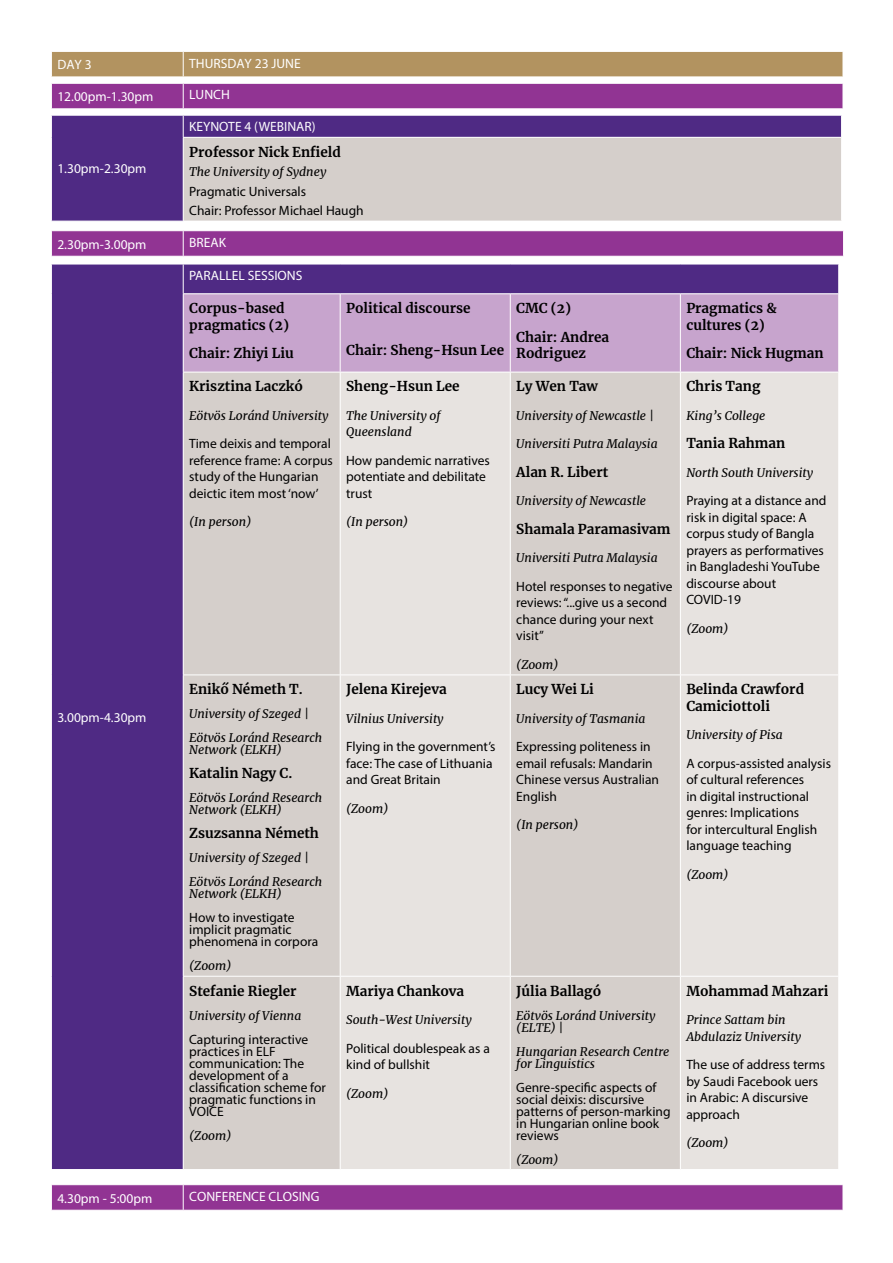
<style>
.page{position:relative;width:893px;height:1263px;background:#fff}
.page>*{position:absolute;margin:0;border:0;box-sizing:border-box;transform-origin:0 0}
.t1{font:13.5px/16.5px "Myriad Pro";color:#000}
.t2{font:700 13.5px/16.5px "Merriweather";color:#000}
.t3{font:13.5px "Myriad Pro";color:#fff}
.t4{font:italic 12px/12px "Merriweather";color:#000}
</style>
<div class="page">
<svg style="left:51px;top:1185px;width:792px;height:25px;background:#943995"></svg>
<svg style="left:51px;top:231px;width:793px;height:25px;background:#933895"></svg>
<div style="left:52px;top:265px;width:786px;height:904px;background:#4f2a84"></div>
<div style="left:184px;top:294px;width:654px;height:78px;background:#c7a4cd"></div>
<div style="left:184px;top:373px;width:156px;height:796px;background:#d5cfcb"></div>
<svg style="left:341px;top:373px;width:497px;height:796px;background:#e0dcd8"></svg>
<svg style="left:183px;top:264px;width:1px;height:29px"></svg>
<svg style="left:838px;top:264px;width:1px;height:29px"></svg>
<hr style="left:183px;top:293px;width:157px;height:1px;background:#fff">
<hr style="left:183px;top:294px;width:1px;height:78px;background:#fff">
<hr style="left:340px;top:293px;width:170px;height:1px;background:#fff">
<hr style="left:340px;top:294px;width:1px;height:78px;background:#fff">
<hr style="left:510px;top:293px;width:170px;height:1px;background:#fff">
<hr style="left:510px;top:294px;width:1px;height:78px;background:#fff">
<hr style="left:680px;top:293px;width:159px;height:1px;background:#fff">
<hr style="left:680px;top:294px;width:1px;height:78px;background:#fff">
<hr style="left:183px;top:372px;width:157px;height:1px;background:#fff">
<hr style="left:183px;top:372px;width:1px;height:302px;background:#fff">
<hr style="left:340px;top:372px;width:170px;height:1px;background:#fff">
<hr style="left:340px;top:372px;width:1px;height:302px;background:#fff">
<hr style="left:510px;top:372px;width:170px;height:1px;background:#fff">
<hr style="left:510px;top:372px;width:1px;height:302px;background:#fff">
<hr style="left:680px;top:372px;width:159px;height:1px;background:#fff">
<hr style="left:680px;top:372px;width:1px;height:302px;background:#fff">
<hr style="left:183px;top:674px;width:157px;height:1px;background:#fff">
<hr style="left:183px;top:675px;width:1px;height:301px;background:#fff">
<hr style="left:340px;top:674px;width:170px;height:1px;background:#fff">
<hr style="left:340px;top:675px;width:1px;height:301px;background:#fff">
<hr style="left:510px;top:674px;width:170px;height:1px;background:#fff">
<hr style="left:510px;top:675px;width:1px;height:301px;background:#fff">
<hr style="left:680px;top:674px;width:159px;height:1px;background:#fff">
<hr style="left:680px;top:675px;width:1px;height:301px;background:#fff">
<hr style="left:183px;top:976px;width:157px;height:1px;background:#fff">
<hr style="left:183px;top:976px;width:1px;height:193px;background:#fff">
<hr style="left:340px;top:976px;width:170px;height:1px;background:#fff">
<hr style="left:340px;top:976px;width:1px;height:193px;background:#fff">
<hr style="left:510px;top:976px;width:170px;height:1px;background:#fff">
<hr style="left:510px;top:976px;width:1px;height:193px;background:#fff">
<hr style="left:680px;top:976px;width:159px;height:1px;background:#fff">
<hr style="left:680px;top:976px;width:1px;height:193px;background:#fff">
<div style="left:51px;top:83px;width:792px;height:25px;background:#913493"></div>
<div style="left:52px;top:116px;width:789px;height:105px;background:#4f2a84"></div>
<div style="left:183px;top:137px;width:659px;height:84px;background:#d5cfcb"></div>
<svg style="left:51px;top:116px;width:1px;height:21px"></svg>
<svg style="left:183px;top:116px;width:1px;height:21px"></svg>
<svg style="left:841px;top:116px;width:1px;height:21px"></svg>
<hr style="left:183px;top:137px;width:659px;height:1px;background:#fff">
<hr style="left:183px;top:138px;width:1px;height:83px;background:#fff">
<hr style="left:841px;top:138px;width:1px;height:83px;background:#fff">
<svg style="left:51px;top:51px;width:792px;height:26px;background:#b69969"></svg>
<p class="t3" style="left:57px;top:56px;width:36px">DAY 3</p>
<p class="t3" style="left:189px;top:55px;width:113px">THURSDAY 23 JUNE</p>
<p class="t3" style="left:57px;top:88px;width:98px">12.00pm-1.30pm</p>
<p class="t3" style="left:189px;top:87px;width:42px">LUNCH</p>
<p class="t3" style="left:57px;top:160px;width:91px">1.30pm-2.30pm</p>
<p class="t3" style="left:189px;top:118px;width:128px">KEYNOTE 4 (WEBINAR)</p>
<p class="t2" style="left:189px;top:143px;width:153px">Professor Nick Enfield</p>
<p class="t4" style="left:189px;top:165px;width:139px">The University of Sydney</p>
<p class="t1" style="left:189px;top:181px;width:176px;line-height:19.5px">Pragmatic Universals<br>Chair: Professor Michael Haugh</p>
<p class="t3" style="left:57px;top:236px;width:91px">2.30pm-3.00pm</p>
<p class="t3" style="left:189px;top:234px;width:38px">BREAK</p>
<p class="t3" style="left:189px;top:267px;width:115px">PARALLEL SESSIONS</p>
<p class="t2" style="left:189px;top:300px;width:101px">Corpus-based pragmatics (2)</p>
<p class="t2" style="left:189px;top:345px;width:106px">Chair: Zhiyi Liu</p>
<p class="t2" style="left:189px;top:378px;width:115px">Krisztina Laczkó</p>
<p class="t4" style="left:189px;top:409px;width:141px">Eötvös Loránd University</p>
<p class="t1" style="left:189px;top:435px;width:145px">Time deixis and temporal reference frame: A corpus study of the Hungarian deictic item most ‘now’</p>
<p class="t4" style="left:189px;top:516px;width:64px">(In person)</p>
<p class="t2" style="left:346px;top:300px;width:126px">Political discourse</p>
<p class="t2" style="left:346px;top:342px;width:159px">Chair: Sheng-Hsun Lee</p>
<p class="t2" style="left:346px;top:378px;width:115px">Sheng-Hsun Lee</p>
<p class="t4" style="left:346px;top:407px;width:96px;line-height:16.5px">The University of<br>Queensland</p>
<p class="t1" style="left:346px;top:452px;width:145px">How pandemic narratives potentiate and debilitate trust</p>
<p class="t4" style="left:346px;top:516px;width:64px">(In person)</p>
<p class="t3" style="left:57px;top:709px;width:91px">3.00pm-4.30pm</p>
<p class="t2" style="left:189px;top:681px;width:115px">Enikő Németh T.</p>
<p class="t4" style="left:189px;top:701px;width:135px;line-height:24px">University of Szeged |<br>Eötvös Loránd Research</p>
<p class="t4" style="left:189px;top:743px;width:94px">Network (ELKH)</p>
<p class="t2" style="left:189px;top:765px;width:105px">Katalin Nagy C.</p>
<p class="t4" style="left:189px;top:791px;width:135px">Eötvös Loránd Research<br>Network (ELKH)</p>
<p class="t2" style="left:189px;top:825px;width:131px">Zsuzsanna Németh</p>
<p class="t4" style="left:189px;top:845px;width:135px;line-height:24px">University of Szeged |<br>Eötvös Loránd Research</p>
<p class="t4" style="left:189px;top:887px;width:94px">Network (ELKH)</p>
<p class="t1" style="left:189px;top:911px;width:131px;line-height:12px">How to investigate implicit pragmatic phenomena in corpora</p>
<p class="t4" style="left:189px;top:959px;width:44px">(Zoom)</p>
<p class="t2" style="left:189px;top:982px;width:109px">Stefanie Riegler</p>
<p class="t4" style="left:189px;top:1009px;width:114px">University of Vienna</p>
<p class="t1" style="left:189px;top:1033px;width:138px;line-height:12px">Capturing interactive practices in ELF communication: The development of a classification scheme for pragmatic functions in<br>VOICE</p>
<p class="t4" style="left:189px;top:1129px;width:44px">(Zoom)</p>
<p class="t3" style="left:57px;top:1190px;width:96px">4.30pm - 5:00pm</p>
<p class="t3" style="left:189px;top:1188px;width:132px">CONFERENCE CLOSING</p>
<p class="t2" style="left:346px;top:681px;width:102px">Jelena Kirejeva</p>
<p class="t4" style="left:346px;top:712px;width:99px">Vilnius University</p>
<p class="t1" style="left:346px;top:738px;width:151px">Flying in the government’s face: The case of Lithuania and Great Britain</p>
<p class="t4" style="left:346px;top:802px;width:44px">(Zoom)</p>
<p class="t2" style="left:346px;top:982px;width:120px">Mariya Chankova</p>
<p class="t4" style="left:346px;top:1013px;width:127px">South-West University</p>
<p class="t1" style="left:346px;top:1039px;width:145px">Political doublespeak as a kind of bullshit</p>
<p class="t4" style="left:346px;top:1087px;width:44px">(Zoom)</p>
<p class="t2" style="left:516px;top:294px;width:94px;line-height:28.5px">CMC (2)<br>Chair: Andrea</p>
<p class="t2" style="left:516px;top:345px;width:71px">Rodriguez</p>
<p class="t2" style="left:516px;top:378px;width:83px">Ly Wen Taw</p>
<p class="t4" style="left:516px;top:409px;width:139px">University of Newcastle |</p>
<p class="t4" style="left:516px;top:438px;width:143px">Universiti Putra Malaysia</p>
<p class="t2" style="left:516px;top:463px;width:93px">Alan R. Libert</p>
<p class="t4" style="left:516px;top:495px;width:131px">University of Newcastle</p>
<p class="t2" style="left:516px;top:520px;width:156px">Shamala Paramasivam</p>
<p class="t4" style="left:516px;top:552px;width:143px">Universiti Putra Malaysia</p>
<p class="t1" style="left:516px;top:578px;width:158px">Hotel responses to negative reviews: “...give us a second chance during your next visit”</p>
<p class="t4" style="left:516px;top:658px;width:44px">(Zoom)</p>
<p class="t2" style="left:516px;top:681px;width:79px">Lucy Wei Li</p>
<p class="t4" style="left:516px;top:712px;width:131px">University of Tasmania</p>
<p class="t1" style="left:516px;top:738px;width:144px">Expressing politeness in email refusals: Mandarin<br>Chinese versus Australian<br>English</p>
<p class="t4" style="left:516px;top:818px;width:64px">(In person)</p>
<p class="t2" style="left:516px;top:982px;width:86px">Júlia Ballagó</p>
<p class="t4" style="left:516px;top:1009px;width:141px">Eötvös Loránd University (ELTE) |</p>
<p class="t4" style="left:516px;top:1045px;width:155px">Hungarian Research Centre for Linguistics</p>
<p class="t1" style="left:516px;top:1081px;width:156px;line-height:12px">Genre-specific aspects of social deixis: discursive patterns of person-marking in Hungarian online book reviews</p>
<p class="t4" style="left:516px;top:1153px;width:44px">(Zoom)</p>
<p class="t2" style="left:686px;top:300px;width:92px">Pragmatics &amp; cultures (2)</p>
<p class="t2" style="left:686px;top:345px;width:139px">Chair: Nick Hugman</p>
<p class="t2" style="left:686px;top:378px;width:76px">Chris Tang</p>
<p class="t4" style="left:686px;top:409px;width:81px">King’s College</p>
<p class="t2" style="left:686px;top:435px;width:100px">Tania Rahman</p>
<p class="t4" style="left:686px;top:466px;width:128px">North South University</p>
<p class="t1" style="left:686px;top:492px;width:142px">Praying at a distance and risk in digital space: A corpus study of Bangla prayers as performatives in Bangladeshi YouTube discourse about<br>COVID-19</p>
<p class="t4" style="left:686px;top:622px;width:44px">(Zoom)</p>
<p class="t2" style="left:686px;top:681px;width:119px">Belinda Crawford<br>Camiciottoli</p>
<p class="t4" style="left:686px;top:728px;width:98px">University of Pisa</p>
<p class="t1" style="left:686px;top:755px;width:146px">A corpus-assisted analysis of cultural references<br>in digital instructional genres: Implications<br>for intercultural English language teaching</p>
<p class="t4" style="left:686px;top:868px;width:44px">(Zoom)</p>
<p class="t2" style="left:686px;top:982px;width:144px">Mohammad Mahzari</p>
<p class="t4" style="left:686px;top:1011px;width:116px;line-height:16.5px">Prince Sattam bin<br>Abdulaziz University</p>
<p class="t1" style="left:686px;top:1056px;width:140px">The use of address terms by Saudi Facebook uers in Arabic: A discursive approach</p>
<p class="t4" style="left:686px;top:1136px;width:44px">(Zoom)</p>
</div>
